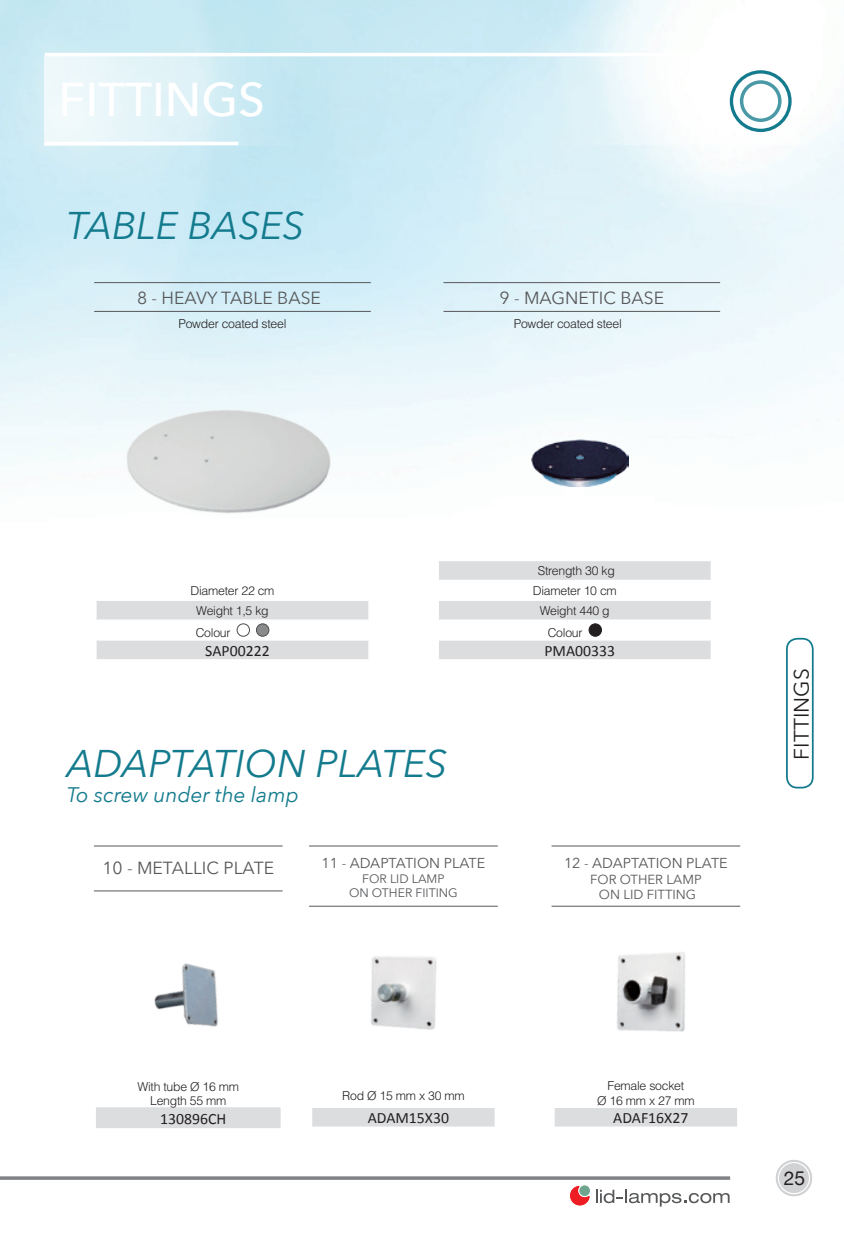
<style>
.page{position:relative;width:844px;height:1241px;background:#fff}
.page>*{position:absolute;margin:0;border:0;box-sizing:border-box;transform-origin:0 0}
.t1{font:500 47.25px "Avenir Next";color:#fff}
.t2{font:italic 38.5px "Avenir Next";color:#137b8d}
.t3{font:italic 21px "Avenir Next";color:#137b8d}
.t4{font:21px "Avenir Next";color:#231f20}
.t5{font:19.25px "Helvetica Neue";color:#231f20}
.t6{font:17.5px "Avenir Next";color:#57585a}
.t7{font:15.75px "Calibri";color:#231f20}
.t8{font:14.35px "Avenir Next";color:#57585a}
.t9{font:13.12px/15.8px "Avenir Next";color:#57585a;text-align:center}
.t10{font:300 12.25px/19.8px "Helvetica";letter-spacing:-.02em;color:#231f20;text-align:center}
.t11{font:12.25px/14.7px "Avenir Next";color:#57585a;text-align:center}
</style>
<div class="page">
<img style="left:0;top:0;width:843px;height:758px">
<hr style="left:0;top:1176px;width:730px;height:3px;background:#808285">
<svg style="left:569px;top:1185px;width:160px;height:20px"></svg>
<div style="left:785px;top:637px;width:28px;height:151px;border:2px solid #137b8d;border-radius:10px"></div>
<hr style="left:45px;top:53px;width:749px;height:3px;background:#fff">
<div style="left:537px;top:56px;width:262px;height:89px;background:linear-gradient(to right,#dff3f9,#fffdfc)"></div>
<svg style="left:731px;top:72px;width:58px;height:58px"></svg>
<div style="left:729px;top:70px;width:62px;height:62px;border:3px solid #137b8d;border-radius:50%"></div>
<div style="left:741px;top:82px;width:38px;height:38px;background:#fff;border-radius:50%"></div>
<div style="left:739px;top:80px;width:42px;height:42px;border:4px solid #137b8d;border-radius:50%"></div>
<div style="left:45px;top:57px;width:261px;height:89px;background:linear-gradient(to right,#f6fbfc,#c0e6f1)"></div>
<hr style="left:45px;top:142px;width:193px;height:3px;background:#fff">
<hr style="left:94px;top:282px;width:277px;height:1px;background:#57585a">
<hr style="left:94px;top:311px;width:277px;height:1px;background:#57585a">
<img style="left:94px;top:356px;width:277px;height:196px">
<hr style="left:95px;top:579px;width:274px;height:2px;background:#fff">
<svg style="left:95px;top:581px;width:274px;height:78px"></svg>
<hr style="left:95px;top:659px;width:274px;height:1px;background:#fff">
<div style="left:237px;top:623px;width:12px;height:13px;background:#fff;border-radius:50%"></div>
<div style="left:236px;top:623px;width:14px;height:13px;border:1px solid #231f20;border-radius:50%"></div>
<svg style="left:256px;top:623px;width:13px;height:13px"></svg>
<div style="left:256px;top:623px;width:13px;height:13px;border:1px solid #231f20;border-radius:50%"></div>
<hr style="left:443px;top:282px;width:277px;height:1px;background:#57585a">
<hr style="left:443px;top:311px;width:277px;height:1px;background:#57585a">
<img style="left:531px;top:439px;width:97px;height:47px">
<svg style="left:437px;top:560px;width:274px;height:99px"></svg>
<hr style="left:437px;top:659px;width:274px;height:1px;background:#fff">
<div style="left:589px;top:623px;width:12px;height:13px;background:#231f20;border-radius:50%"></div>
<div style="left:588px;top:623px;width:13px;height:13px;border:1px solid #231f20;border-radius:50%"></div>
<hr style="left:309px;top:845px;width:188px;height:1px;background:#57585a">
<hr style="left:309px;top:905px;width:188px;height:1px;background:#57585a">
<hr style="left:551px;top:845px;width:189px;height:1px;background:#57585a">
<hr style="left:551px;top:905px;width:189px;height:1px;background:#57585a">
<img style="left:371px;top:956px;width:66px;height:74px">
<img style="left:617px;top:952px;width:68px;height:80px">
<hr style="left:94px;top:845px;width:188px;height:1px;background:#57585a">
<hr style="left:94px;top:890px;width:188px;height:1px;background:#57585a">
<img style="left:154px;top:963px;width:64px;height:64px">
<div style="left:96px;top:1107px;width:184px;height:20px;background:#dcdddf"></div>
<svg style="left:280px;top:1108px;width:1px;height:19px"></svg>
<hr style="left:96px;top:1127px;width:184px;height:1px;background:#dcdddf">
<div style="left:311px;top:1107px;width:184px;height:19px;background:#dcdddf"></div>
<svg style="left:494px;top:1107px;width:1px;height:19px"></svg>
<svg style="left:311px;top:1107px;width:1px;height:19px"></svg>
<div style="left:554px;top:1107px;width:183px;height:19px;background:#dcdddf"></div>
<svg style="left:775px;top:1159px;width:37px;height:37px"></svg>
<div style="left:771px;top:1155px;width:44px;height:44px;border:4px solid #fff;border-radius:50%"></div>
<div style="left:777px;top:1161px;width:32px;height:32px;border:1px solid #fff;border-radius:50%"></div>
<h1 class="t1" style="left:59px;top:59px;width:208px">FITTINGS</h1>
<h2 class="t2" style="left:67px;top:193px;width:239px">TABLE BASES</h2>
<h3 class="t6" style="left:137px;top:283px;width:185px">8 - HEAVY TABLE BASE</h3>
<p class="t10" style="left:178px;top:314px;width:109px">Powder coated steel</p>
<h3 class="t6" style="left:499px;top:283px;width:166px">9 - MAGNETIC BASE</h3>
<p class="t10" style="left:513px;top:314px;width:109px">Powder coated steel</p>
<p class="t10" style="left:190px;top:580px;width:85px">Diameter 22 cm<br>Weight 1,5 kg</p>
<p class="t10" style="left:196px;top:622px;width:36px">Colour</p>
<p class="t7" style="left:205px;top:640px;width:66px">SAP00222</p>
<h2 class="t2" style="left:67px;top:730px;width:382px">ADAPTATION PLATES</h2>
<h3 class="t3" style="left:67px;top:776px;width:234px">To screw under the lamp</h3>
<h3 class="t6" style="left:102px;top:852px;width:173px">10 - METALLIC PLATE</h3>
<p class="t8" style="left:321px;top:850px;width:165px">11 - ADAPTATION PLATE</p>
<p class="t11" style="left:349px;top:870px;width:110px">FOR LID LAMP<br>ON OTHER FIITING</p>
<p class="t10" style="left:532px;top:561px;width:85px">Strength 30 kg<br>Diameter 10 cm<br>Weight 440 g</p>
<p class="t10" style="left:547px;top:622px;width:36px">Colour</p>
<p class="t7" style="left:544px;top:640px;width:72px">PMA00333</p>
<p class="t8" style="left:564px;top:850px;width:165px">12 - ADAPTATION PLATE</p>
<p class="t9" style="left:590px;top:870px;width:113px">FOR OTHER LAMP<br>ON LID FITTING</p>
<h3 class="t4" style="left:783px;top:759px;width:92px;rotate:-90deg">FITTINGS</h3>
<p class="t10" style="left:137px;top:1078px;width:103px;line-height:14.7px">With tube Ø 16 mm<br>Length 55 mm</p>
<p class="t7" style="left:160px;top:1108px;width:68px">130896CH</p>
<p class="t10" style="left:342px;top:1085px;width:124px">Rod Ø 15 mm x 30 mm</p>
<p class="t7" style="left:367px;top:1107px;width:83px">ADAM15X30</p>
<p class="t10" style="left:597px;top:1077px;width:99px;line-height:14.7px">Female socket<br>Ø 16 mm x 27 mm</p>
<p class="t7" style="left:613px;top:1107px;width:77px">ADAF16X27</p>
<h3 class="t5" style="left:783px;top:1163px;width:23px">25</h3>
</div>
